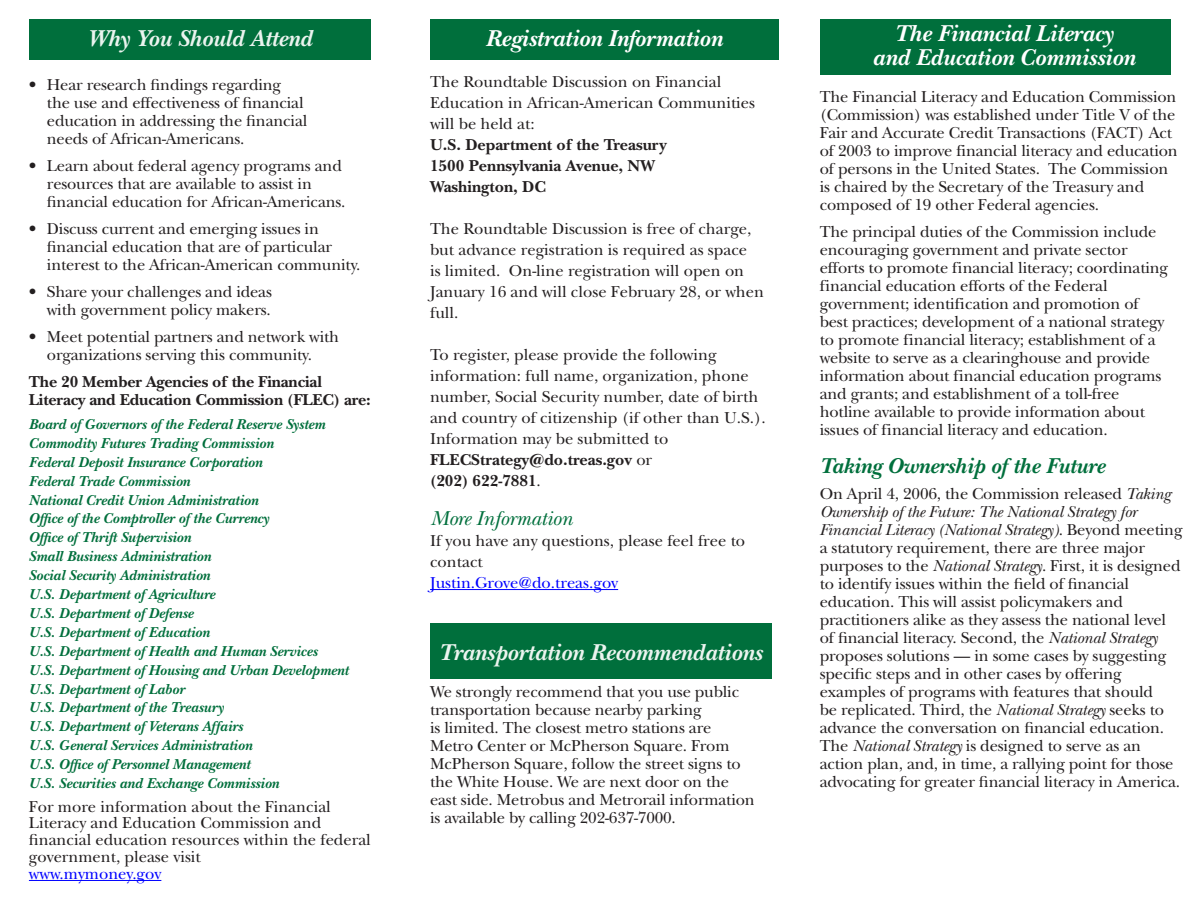
<style>
.page{position:relative;width:1188px;height:918px;background:#fff}
.page>*{position:absolute;margin:0;border:0;box-sizing:border-box;transform-origin:0 0}
.sub_heading{font:italic 700 24px/24px "New Baskerville";color:#fff;text-align:center}
.sub_heading-2{font:italic 700 24px "New Baskerville";color:#ebf4ef}
.body{font:italic 700 22.5px "New Baskerville";color:#006f3c}
.t1{font:italic 21px "New Baskerville";letter-spacing:-.01em;color:#006f3c}
.body-2{font:16.5px/18px "New Baskerville";letter-spacing:-.01em;color:#231f20}
.body_indent{font:16.5px/18px "New Baskerville";letter-spacing:-.01em;color:#231f20}
.body-3{font:700 16.5px/18px "New Baskerville";letter-spacing:-.01em;color:#231f20}
.sub_heading-3{font:italic 700 15px "New Baskerville";color:#006f3c}
.s1{color:#00f}
.s2{font-weight:700}
.s3{font-style:italic}
</style>
<div class="page">
<div style="left:820px;top:19px;width:351px;height:56px;background:#006f3c"></div>
<div style="left:430px;top:19px;width:349px;height:41px;background:#006f3c"></div>
<hr style="left:430px;top:589px;width:188px;height:1px;background:#00f">
<div style="left:430px;top:624px;width:341px;height:55px;background:#006f3c"></div>
<div style="left:29px;top:19px;width:342px;height:41px;background:#006f3c"></div>
<hr style="left:29px;top:880px;width:132px;height:1px;background:#00f">
<p class="sub_heading-2" style="left:88px;top:25px;width:226px">Why You Should Attend</p>
<p class="body_indent" style="left:47px;top:76px;width:262px;text-indent:-18px">• Hear research findings regarding the use and effectiveness of financial education in addressing the financial needs of African-Americans.</p>
<p class="body_indent" style="left:47px;top:157px;width:300px;text-indent:-18px">• Learn about federal agency programs and resources that are available to assist in financial education for African-Americans.</p>
<p class="body_indent" style="left:47px;top:220px;width:315px;text-indent:-18px">• Discuss current and emerging issues in financial education that are of particular interest to the African-American community.</p>
<p class="body_indent" style="left:29px;top:283px;width:245px;text-align:right">• Share your challenges and ideas with government policy makers.</p>
<p class="body_indent" style="left:29px;top:328px;width:312px;text-align:center">• Meet potential partners and network with organizations serving this community.</p>
<p class="body-3" style="left:29px;top:373px;width:343px">The 20 Member Agencies of the Financial<br>Literacy and Education Commission (FLEC) are:</p>
<p class="sub_heading-3" style="left:29px;top:415px;width:298px">Board of Governors of the Federal Reserve System</p>
<p class="sub_heading-3" style="left:29px;top:434px;width:246px">Commodity Futures Trading Commission</p>
<p class="sub_heading-3" style="left:29px;top:453px;width:235px">Federal Deposit Insurance Corporation</p>
<p class="sub_heading-3" style="left:29px;top:472px;width:163px">Federal Trade Commission</p>
<p class="sub_heading-3" style="left:29px;top:491px;width:231px">National Credit Union Administration</p>
<p class="sub_heading-3" style="left:29px;top:510px;width:242px">Office of the Comptroller of the Currency</p>
<p class="sub_heading-3" style="left:29px;top:529px;width:164px">Office of Thrift Supervision</p>
<p class="sub_heading-3" style="left:29px;top:548px;width:184px">Small Business Administration</p>
<p class="sub_heading-3" style="left:29px;top:567px;width:183px">Social Security Administration</p>
<p class="sub_heading-3" style="left:29px;top:586px;width:188px">U.S. Department of Agriculture</p>
<p class="sub_heading-3" style="left:29px;top:604px;width:166px">U.S. Department of Defense</p>
<p class="sub_heading-3" style="left:29px;top:623px;width:182px">U.S. Department of Education</p>
<p class="sub_heading-3" style="left:29px;top:642px;width:290px">U.S. Department of Health and Human Services</p>
<p class="sub_heading-3" style="left:29px;top:661px;width:321px">U.S. Department of Housing and Urban Development</p>
<p class="sub_heading-3" style="left:29px;top:680px;width:157px">U.S. Department of Labor</p>
<p class="sub_heading-3" style="left:29px;top:699px;width:196px">U.S. Department of the Treasury</p>
<p class="sub_heading-3" style="left:29px;top:718px;width:216px">U.S. Department of Veterans Affairs</p>
<p class="sub_heading-3" style="left:29px;top:737px;width:225px">U.S. General Services Administration</p>
<p class="sub_heading-3" style="left:29px;top:756px;width:223px">U.S. Office of Personnel Management</p>
<p class="sub_heading-3" style="left:29px;top:775px;width:252px">U.S. Securities and Exchange Commission</p>
<p class="body-2" style="left:29px;top:798px;width:343px;line-height:16.8px">For more information about the Financial Literacy and Education Commission and financial education resources within the federal government, please visit<br><span class="s1">www.mymoney.gov</span></p>
<p class="sub_heading" style="left:486px;top:26px;width:238px">Registration Information</p>
<p class="body-2" style="left:430px;top:71px;width:327px;line-height:21px">The Roundtable Discussion on Financial<br>Education in African-American Communities will be held at:</p>
<p class="body-3" style="left:430px;top:136px;width:238px">U.S. Department of the Treasury</p>
<p class="body-3" style="left:430px;top:157px;width:226px">1500 Pennsylvania Avenue, NW</p>
<p class="body-3" style="left:430px;top:178px;width:117px">Washington, DC</p>
<p class="body-2" style="left:430px;top:218px;width:335px;line-height:21px">The Roundtable Discussion is free of charge, but advance registration is required as space<br>is limited. On-line registration will open on January 16 and will close February 28, or when full.</p>
<p class="body-2" style="left:430px;top:344px;width:337px;line-height:21px">To register, please provide the following information: full name, organization, phone number, Social Security number, date of birth and country of citizenship (if other than U.S.).<br>Information may be submitted to <span class="s2">FLECStrategy@do.treas.gov</span> or<br><span class="s2">(202) 622-7881</span>.</p>
<p class="t1" style="left:430px;top:506px;width:144px">More Information</p>
<p class="body-2" style="left:430px;top:530px;width:317px;line-height:21px">If you have any questions, please feel free to contact<br><span class="s1">Justin.Grove@do.treas.gov</span></p>
<p class="sub_heading-2" style="left:439px;top:639px;width:325px">Transportation Recommendations</p>
<p class="body-2" style="left:430px;top:683px;width:326px">We strongly recommend that you use public transportation because nearby parking<br>is limited. The closest metro stations are Metro Center or McPherson Square. From McPherson Square, follow the street signs to the White House. We are next door on the east side. Metrobus and Metrorail information is available by calling 202-637-7000.</p>
<p class="sub_heading" style="left:873px;top:22px;width:264px">The Financial Literacy<br>and Education Commission</p>
<p class="body-2" style="left:820px;top:88px;width:360px">The Financial Literacy and Education Commission (Commission) was established under Title V of the Fair and Accurate Credit Transactions (FACT) Act of 2003 to improve financial literacy and education of persons in the United States. The Commission is chaired by the Secretary of the Treasury and composed of 19 other Federal agencies.</p>
<p class="body-2" style="left:820px;top:223px;width:350px">The principal duties of the Commission include encouraging government and private sector efforts to promote financial literacy; coordinating financial education efforts of the Federal government; identification and promotion of best practices; development of a national strategy to promote financial literacy; establishment of a website to serve as a clearinghouse and provide information about financial education programs and grants; and establishment of a toll-free hotline available to provide information about issues of financial literacy and education.</p>
<p class="body" style="left:820px;top:453px;width:287px">Taking Ownership of the Future</p>
<p class="body-2" style="left:820px;top:484px;width:364px">On April 4, 2006, the Commission released <span class="s3">Taking Ownership of the Future: The National Strategy for Financial Literacy (National Strategy)</span>. Beyond meeting a statutory requirement, there are three major purposes to the <span class="s3">National Strategy</span>. First, it is designed to identify issues within the field of financial education. This will assist policymakers and practitioners alike as they assess the national level of financial literacy. Second, the <span class="s3">National Strategy </span>proposes solutions — in some cases by suggesting specific steps and in other cases by offering examples of programs with features that should<br>be replicated. Third, the <span class="s3">National Strategy</span> seeks to advance the conversation on financial education.<br>The <span class="s3">National Strategy</span> is designed to serve as an action plan, and, in time, a rallying point for those advocating for greater financial literacy in America.</p>
</div>
